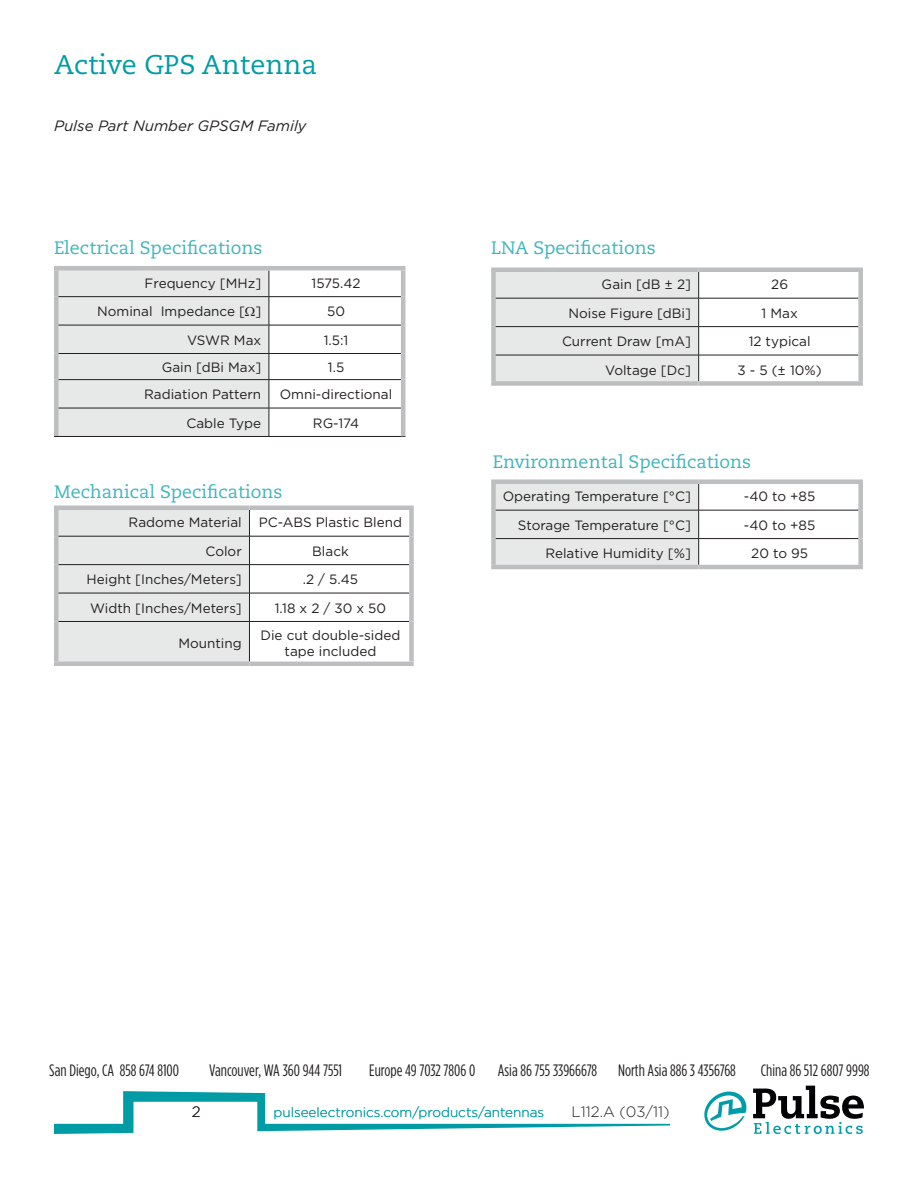
<style>
.page{position:relative;width:918px;height:1188px;background:#fff}
.page>*{position:absolute;margin:0;border:0;box-sizing:border-box;transform-origin:0 0}
.t1{font:27px "Caecilia";color:#009ca6}
.t2{font:18px "Caecilia";color:#40b5bc}
.t3{font:16.5px "Gotham Condensed";color:#231f20}
.t4{font:italic 15px "Gotham";color:#231f20}
.t5{font:300 15px "Gotham";color:#231f20}
.t6{font:13.5px/16.2px "Gotham";color:#231f20;text-align:center}
.t7{font:300 13.5px "Gotham";color:#009ca6}
</style>
<div class="page">
<svg style="left:54px;top:1091px;width:616px;height:43px"></svg>
<svg style="left:753px;top:1086px;width:111px;height:48px"></svg>
<svg style="left:704px;top:1092px;width:43px;height:39px"></svg>
<div style="left:491px;top:272px;width:5px;height:26px;background:#bcbec0"></div>
<div style="left:491px;top:298px;width:5px;height:29px;background:#bcbec0"></div>
<div style="left:491px;top:327px;width:5px;height:28px;background:#bcbec0"></div>
<div style="left:491px;top:355px;width:5px;height:26px;background:#bcbec0"></div>
<svg style="left:493px;top:272px;width:365px;height:109px"></svg>
<div style="left:858px;top:272px;width:5px;height:26px;background:#bcbec0"></div>
<div style="left:858px;top:298px;width:5px;height:29px;background:#bcbec0"></div>
<div style="left:858px;top:327px;width:5px;height:28px;background:#bcbec0"></div>
<div style="left:858px;top:355px;width:5px;height:26px;background:#bcbec0"></div>
<div style="left:491px;top:381px;width:208px;height:5px;background:#bcbec0"></div>
<div style="left:699px;top:381px;width:164px;height:5px;background:#bcbec0"></div>
<div style="left:491px;top:267px;width:208px;height:5px;background:#bcbec0"></div>
<div style="left:699px;top:267px;width:164px;height:5px;background:#bcbec0"></div>
<div style="left:491px;top:484px;width:5px;height:26px;background:#bcbec0"></div>
<div style="left:491px;top:510px;width:5px;height:29px;background:#bcbec0"></div>
<div style="left:491px;top:539px;width:5px;height:26px;background:#bcbec0"></div>
<svg style="left:493px;top:484px;width:365px;height:81px"></svg>
<div style="left:858px;top:484px;width:5px;height:26px;background:#bcbec0"></div>
<div style="left:858px;top:510px;width:5px;height:29px;background:#bcbec0"></div>
<div style="left:858px;top:539px;width:5px;height:26px;background:#bcbec0"></div>
<hr style="left:491px;top:565px;width:208px;height:4px;background:#bcbec0">
<hr style="left:699px;top:565px;width:164px;height:4px;background:#bcbec0">
<div style="left:491px;top:479px;width:208px;height:5px;background:#bcbec0"></div>
<div style="left:699px;top:479px;width:164px;height:5px;background:#bcbec0"></div>
<hr style="left:54px;top:510px;width:4px;height:26px;background:#bcbec0">
<hr style="left:54px;top:536px;width:4px;height:29px;background:#bcbec0">
<hr style="left:54px;top:565px;width:4px;height:28px;background:#bcbec0">
<hr style="left:54px;top:593px;width:4px;height:28px;background:#bcbec0">
<hr style="left:54px;top:621px;width:4px;height:41px;background:#bcbec0">
<svg style="left:56px;top:510px;width:353px;height:152px"></svg>
<hr style="left:58px;top:621px;width:191px;height:1px;background:#231f20">
<hr style="left:249px;top:621px;width:160px;height:1px;background:#231f20">
<hr style="left:249px;top:622px;width:1px;height:40px;background:#231f20">
<div style="left:409px;top:510px;width:5px;height:26px;background:#bcbec0"></div>
<div style="left:409px;top:536px;width:5px;height:29px;background:#bcbec0"></div>
<div style="left:409px;top:565px;width:5px;height:28px;background:#bcbec0"></div>
<div style="left:409px;top:593px;width:5px;height:28px;background:#bcbec0"></div>
<div style="left:409px;top:621px;width:5px;height:41px;background:#bcbec0"></div>
<hr style="left:54px;top:662px;width:195px;height:4px;background:#bcbec0">
<hr style="left:249px;top:662px;width:165px;height:4px;background:#bcbec0">
<hr style="left:54px;top:506px;width:195px;height:4px;background:#bcbec0">
<hr style="left:249px;top:506px;width:165px;height:4px;background:#bcbec0">
<hr style="left:54px;top:270px;width:4px;height:27px;background:#bcbec0">
<hr style="left:54px;top:297px;width:4px;height:28px;background:#bcbec0">
<hr style="left:54px;top:325px;width:4px;height:29px;background:#bcbec0">
<hr style="left:54px;top:354px;width:4px;height:26px;background:#bcbec0">
<hr style="left:54px;top:380px;width:4px;height:28px;background:#bcbec0">
<hr style="left:54px;top:408px;width:4px;height:28px;background:#bcbec0">
<hr style="left:54px;top:436px;width:215px;height:1px;background:#231f20">
<hr style="left:269px;top:436px;width:136px;height:1px;background:#231f20">
<hr style="left:401px;top:270px;width:4px;height:27px;background:#bcbec0">
<hr style="left:401px;top:297px;width:4px;height:28px;background:#bcbec0">
<hr style="left:401px;top:325px;width:4px;height:29px;background:#bcbec0">
<hr style="left:401px;top:354px;width:4px;height:26px;background:#bcbec0">
<hr style="left:401px;top:380px;width:4px;height:28px;background:#bcbec0">
<hr style="left:401px;top:408px;width:4px;height:28px;background:#bcbec0">
<hr style="left:54px;top:266px;width:215px;height:4px;background:#bcbec0">
<hr style="left:269px;top:266px;width:136px;height:4px;background:#bcbec0">
<svg style="left:56px;top:270px;width:347px;height:166px"></svg>
<h1 class="t1" style="left:54px;top:49px;width:264px">Active GPS Antenna</h1>
<p class="t4" style="left:54px;top:116px;width:254px">Pulse Part Number GPSGM Family</p>
<h2 class="t2" style="left:54px;top:237px;width:210px">Electrical Specifications</h2>
<p class="t6" style="left:145px;top:275px;width:118px">Frequency [MHz]</p>
<p class="t6" style="left:312px;top:275px;width:51px">1575.42</p>
<p class="t6" style="left:97px;top:303px;width:166px">Nominal Impedance [ ]</p>
<p class="t6" style="left:327px;top:303px;width:19px">50</p>
<p class="t6" style="left:187px;top:332px;width:76px">VSWR Max</p>
<p class="t6" style="left:324px;top:332px;width:26px">1.5:1</p>
<p class="t6" style="left:162px;top:359px;width:101px">Gain [dBi Max]</p>
<p class="t6" style="left:328px;top:359px;width:18px">1.5</p>
<p class="t6" style="left:144px;top:386px;width:119px">Radiation Pattern</p>
<p class="t6" style="left:280px;top:386px;width:114px">Omni-directional</p>
<p class="t6" style="left:186px;top:415px;width:76px">Cable Type</p>
<p class="t6" style="left:313px;top:415px;width:48px">RG-174</p>
<h2 class="t2" style="left:54px;top:482px;width:230px">Mechanical Specifications</h2>
<p class="t6" style="left:129px;top:514px;width:115px">Radome Material</p>
<p class="t6" style="left:259px;top:514px;width:145px">PC-ABS Plastic Blend</p>
<p class="t6" style="left:206px;top:543px;width:38px">Color</p>
<p class="t6" style="left:312px;top:543px;width:38px">Black</p>
<p class="t6" style="left:87px;top:571px;width:157px">Height [Inches/Meters]</p>
<p class="t6" style="left:303px;top:571px;width:57px">.2 / 5.45</p>
<p class="t6" style="left:90px;top:600px;width:153px">Width [Inches/Meters]</p>
<p class="t6" style="left:275px;top:600px;width:113px">1.18 x 2 / 30 x 50</p>
<p class="t6" style="left:178px;top:635px;width:65px">Mounting</p>
<p class="t6" style="left:261px;top:627px;width:141px">Die cut double-sided tape included</p>
<h2 class="t2" style="left:491px;top:238px;width:166px">LNA Specifications</h2>
<p class="t6" style="left:602px;top:276px;width:91px">Gain [dB ± 2]</p>
<p class="t6" style="left:771px;top:276px;width:18px">26</p>
<p class="t6" style="left:569px;top:305px;width:124px">Noise Figure [dBi]</p>
<p class="t6" style="left:762px;top:305px;width:38px">1 Max</p>
<p class="t6" style="left:562px;top:333px;width:130px">Current Draw [mA]</p>
<p class="t6" style="left:749px;top:333px;width:63px">12 typical</p>
<p class="t6" style="left:605px;top:361px;width:87px">Voltage [Dc]</p>
<p class="t6" style="left:738px;top:361px;width:86px">3 - 5 (± 10%)</p>
<h2 class="t2" style="left:493px;top:451px;width:260px">Environmental Specifications</h2>
<p class="t6" style="left:503px;top:488px;width:190px">Operating Temperature [°C]</p>
<p class="t6" style="left:744px;top:488px;width:73px">-40 to +85</p>
<p class="t6" style="left:518px;top:517px;width:175px">Storage Temperature [°C]</p>
<p class="t6" style="left:744px;top:517px;width:73px">-40 to +85</p>
<p class="t6" style="left:545px;top:545px;width:147px">Relative Humidity [%]</p>
<p class="t6" style="left:751px;top:545px;width:58px">20 to 95</p>
<p class="t3" style="left:49px;top:1061px;width:131px">San Diego, CA 858 674 8100</p>
<p class="t3" style="left:209px;top:1061px;width:134px">Vancouver, WA 360 944 7551</p>
<p class="t3" style="left:369px;top:1061px;width:107px">Europe 49 7032 7806 0</p>
<p class="t3" style="left:498px;top:1061px;width:101px">Asia 86 755 33966678</p>
<p class="t3" style="left:618px;top:1061px;width:119px">North Asia 886 3 4356768</p>
<p class="t3" style="left:761px;top:1061px;width:110px">China 86 512 6807 9998</p>
<p class="t5" style="left:192px;top:1103px;width:10px">2</p>
<p class="t7" style="left:274px;top:1104px;width:272px">pulseelectronics.com/products/antennas</p>
<p class="t5" style="left:572px;top:1103px;width:100px">L112.A (03/11)</p>
</div>
